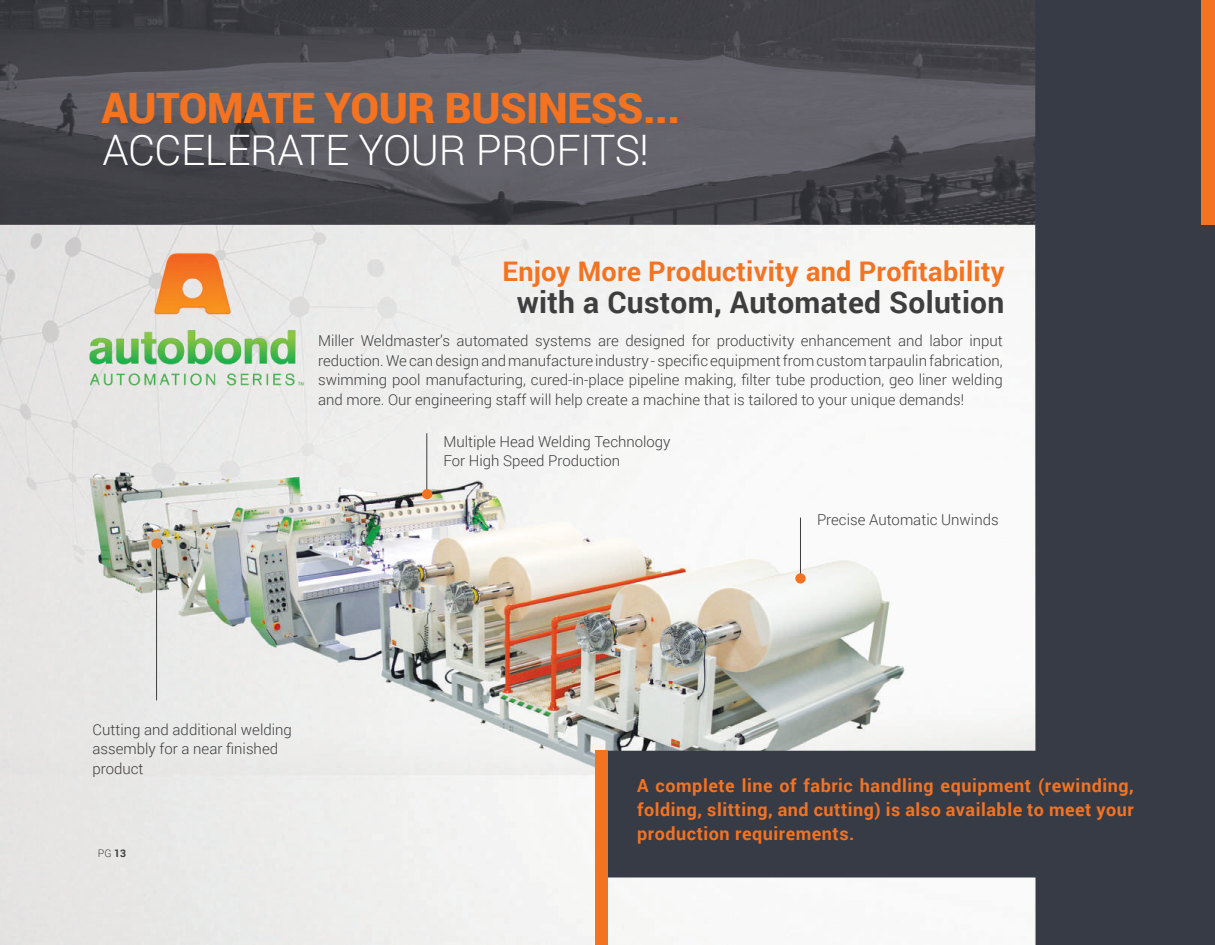
<style>
.page{position:relative;width:1215px;height:945px;background:#fff}
.page>*{position:absolute;margin:0;border:0;box-sizing:border-box;transform-origin:0 0}
.t1{font:900 42px "Roboto";letter-spacing:-.01em;color:#f47321}
.t2{font:300 42px "Roboto";letter-spacing:-.01em;color:#fff}
.t3{font:700 30px "Roboto";letter-spacing:.01em;color:#3e3e3f}
.t4{font:700 27px "Roboto";letter-spacing:.01em;color:#f47321}
.t5{font:700 18px/24px "Roboto";letter-spacing:.03em;color:#f47321;text-align:justify}
.t6{font:300 15px/19.5px "Roboto";color:#3e3e3f}
.t7{font:300 10.5px "Roboto";color:#3e3e3f}
.s1{font-weight:700}
</style>
<div class="page">
<img style="left:0;top:0;width:1215px;height:945px">
<div style="left:608px;top:751px;width:594px;height:127px;background:#373b46"></div>
<hr style="left:156px;top:542px;width:1px;height:158px;background:#3e3e3f">
<hr style="left:426px;top:433px;width:1px;height:61px;background:#3e3e3f">
<hr style="left:800px;top:518px;width:1px;height:60px;background:#3e3e3f">
<div style="left:595px;top:751px;width:13px;height:194px;background:#f47321"></div>
<div style="left:1202px;top:0;width:13px;height:225px;background:#f47321"></div>
<div style="left:151px;top:538px;width:11px;height:11px;background:#f47321;border-radius:50%"></div>
<div style="left:422px;top:489px;width:10px;height:10px;background:#f47321;border-radius:50%"></div>
<div style="left:795px;top:573px;width:11px;height:11px;background:#f47321;border-radius:50%"></div>
<h1 class="t1" style="left:102px;top:79px;width:580px">AUTOMATE YOUR BUSINESS...</h1>
<h1 class="t2" style="left:102px;top:121px;width:548px">ACCELERATE YOUR PROFITS!</h1>
<h3 class="t4" style="left:503px;top:253px;width:503px">Enjoy More Productivity and Profitability</h3>
<h2 class="t3" style="left:517px;top:281px;width:489px">with a Custom, Automated Solution</h2>
<p class="t6" style="left:318px;top:330px;width:686px;text-align:justify">Miller Weldmaster’s automated systems are designed for productivity enhancement and labor input reduction. We can design and manufacture industry - specific equipment from custom tarpaulin fabrication, swimming pool manufacturing, cured-in-place pipeline making, filter tube production, geo liner welding and more. Our engineering staff will help create a machine that is tailored to your unique demands!</p>
<p class="t6" style="left:92px;top:719px;width:201px">Cutting and additional welding assembly for a near finished product</p>
<p class="t7" style="left:98px;top:846px;width:30px">PG <span class="s1">13</span></p>
<p class="t6" style="left:443px;top:431px;width:229px">Multiple Head Welding Technology<br>For High Speed Production</p>
<p class="t6" style="left:817px;top:509px;width:183px">Precise Automatic Unwinds</p>
<p class="t5" style="left:637px;top:773px;width:498px">A complete line of fabric handling equipment (rewinding, folding, slitting, and cutting) is also available to meet your production requirements.</p>
</div>
